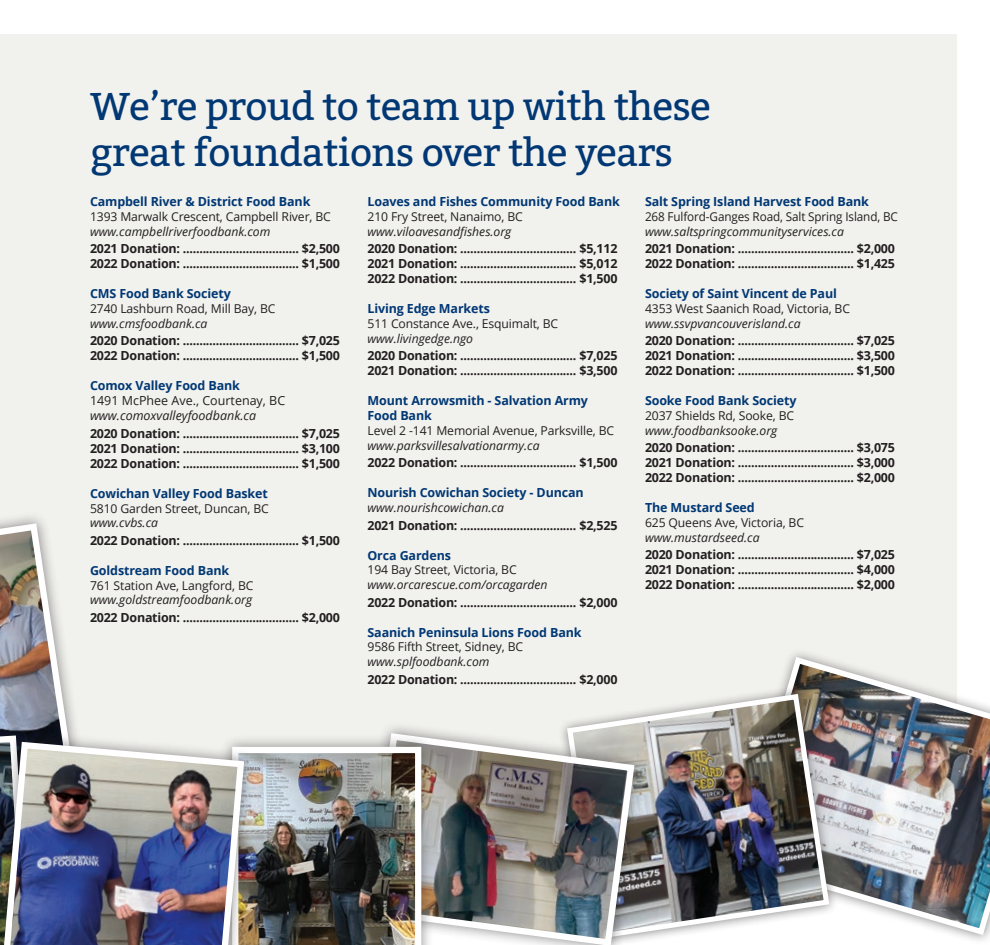
<style>
.page{position:relative;width:990px;height:945px;background:#fff}
.page>*{position:absolute;margin:0;border:0;box-sizing:border-box;transform-origin:0 0}
.Date_-_Donation{font:38.75px/46.5px "Bitter";letter-spacing:-.02em;color:#013874}
.Date_-_Donation-2{font:700 12.5px "Open Sans";letter-spacing:-.02em;color:#231f20}
.Company{font:700 12.5px/15px "Open Sans";letter-spacing:-.01em;color:#013874}
.t1{font:12.5px "Open Sans";color:#231f20}
.Websites{font:italic 12.5px "Open Sans";color:#231f20}
.Company_Address{font:12.25px "Open Sans";letter-spacing:-.01em;color:#231f20}
.Websites-2{font:italic 12.25px "Open Sans";color:#231f20}
.Company_Address-2{font:12.25px "Open Sans";letter-spacing:-.01em;color:#231f20;scale:.96 1}
</style>
<div class="page">
<div style="left:0;top:34px;width:956px;height:855px;background:#f1f1ee"></div>
<img style="left:0;top:520px;width:75px;height:210px">
<div style="left:726px;top:647px;width:264px;height:298px;background:#231f20;opacity:.51"></div>
<img style="left:733px;top:654px;width:257px;height:284px">
<div style="left:557px;top:684px;width:282px;height:261px;background:#231f20;opacity:.51"></div>
<img style="left:564px;top:691px;width:268px;height:251px">
<div style="left:356px;top:721px;width:290px;height:224px;background:#231f20;opacity:.51"></div>
<img style="left:364px;top:730px;width:274px;height:215px">
<div style="left:219px;top:734px;width:215px;height:211px;background:#231f20;opacity:.51"></div>
<img style="left:256px;top:747px;width:165px;height:198px">
<div style="left:0;top:730px;width:256px;height:215px;background:#231f20;opacity:.51"></div>
<img style="left:0;top:738px;width:248px;height:207px">
<p class="Date_-_Donation" style="left:90px;top:82px;width:623px">We’re proud to team up with these great foundations over the years</p>
<p class="Company" style="left:90px;top:194px;width:222px">Campbell River &amp; District Food Bank</p>
<p class="Company_Address" style="left:90px;top:208px;width:242px">1393 Marwalk Crescent, Campbell River, BC</p>
<p class="Websites-2" style="left:90px;top:223px;width:182px">www.campbellriverfoodbank.com</p>
<p class="Date_-_Donation-2" style="left:90px;top:240px;width:252px">2021 Donation: ................................... $2,500</p>
<p class="Date_-_Donation-2" style="left:90px;top:255px;width:252px">2022 Donation: ................................... $1,500</p>
<p class="Company" style="left:90px;top:286px;width:142px">CMS Food Bank Society</p>
<p class="Company_Address" style="left:90px;top:300px;width:187px">2740 Lashburn Road, Mill Bay, BC</p>
<p class="Websites-2" style="left:90px;top:315px;width:119px">www.cmsfoodbank.ca</p>
<p class="Date_-_Donation-2" style="left:90px;top:332px;width:252px">2020 Donation: ................................... $7,025</p>
<p class="Date_-_Donation-2" style="left:90px;top:347px;width:252px">2022 Donation: ................................... $1,500</p>
<p class="Company" style="left:90px;top:378px;width:152px">Comox Valley Food Bank</p>
<p class="t1" style="left:90px;top:392px;width:197px">1491 McPhee Ave., Courtenay, BC</p>
<p class="Websites" style="left:90px;top:407px;width:168px">www.comoxvalleyfoodbank.ca</p>
<p class="Date_-_Donation-2" style="left:90px;top:425px;width:252px">2020 Donation: ................................... $7,025</p>
<p class="Date_-_Donation-2" style="left:90px;top:440px;width:252px">2021 Donation: ................................... $3,100</p>
<p class="Date_-_Donation-2" style="left:90px;top:455px;width:252px">2022 Donation: ................................... $1,500</p>
<p class="Company" style="left:90px;top:486px;width:179px">Cowichan Valley Food Basket</p>
<p class="Company_Address" style="left:90px;top:500px;width:180px">5810 Garden Street, Duncan, BC</p>
<p class="Websites-2" style="left:90px;top:514px;width:70px">www.cvbs.ca</p>
<p class="Date_-_Donation-2" style="left:90px;top:532px;width:252px">2022 Donation: ................................... $1,500</p>
<p class="Company" style="left:90px;top:563px;width:141px">Goldstream Food Bank</p>
<p class="Company_Address" style="left:90px;top:577px;width:165px">761 Station Ave, Langford, BC</p>
<p class="Websites-2" style="left:90px;top:591px;width:164px">www.goldstreamfoodbank.org</p>
<p class="Date_-_Donation-2" style="left:90px;top:609px;width:252px">2022 Donation: ................................... $2,000</p>
<p class="Company" style="left:368px;top:194px;width:254px">Loaves and Fishes Community Food Bank</p>
<p class="Company_Address" style="left:368px;top:208px;width:157px">210 Fry Street, Nanaimo, BC</p>
<p class="Websites-2" style="left:368px;top:223px;width:145px">www.viloavesandfishes.org</p>
<p class="Date_-_Donation-2" style="left:368px;top:240px;width:252px">2020 Donation: ................................... $5,112</p>
<p class="Date_-_Donation-2" style="left:368px;top:255px;width:252px">2021 Donation: ................................... $5,012</p>
<p class="Date_-_Donation-2" style="left:368px;top:270px;width:252px">2022 Donation: ................................... $1,500</p>
<p class="Company" style="left:368px;top:301px;width:124px">Living Edge Markets</p>
<p class="Company_Address" style="left:368px;top:315px;width:192px">511 Constance Ave., Esquimalt, BC</p>
<p class="Websites-2" style="left:368px;top:330px;width:107px">www.livingedge.ngo</p>
<p class="Date_-_Donation-2" style="left:368px;top:347px;width:252px">2020 Donation: ................................... $7,025</p>
<p class="Date_-_Donation-2" style="left:368px;top:362px;width:252px">2021 Donation: ................................... $3,500</p>
<p class="Company" style="left:368px;top:393px;width:222px">Mount Arrowsmith - Salvation Army<br>Food Bank</p>
<p class="Company_Address" style="left:368px;top:422px;width:248px">Level 2 -141 Memorial Avenue, Parksville, BC</p>
<p class="Websites-2" style="left:368px;top:437px;width:174px">www.parksvillesalvationarmy.ca</p>
<p class="Date_-_Donation-2" style="left:368px;top:454px;width:252px">2022 Donation: ................................... $1,500</p>
<p class="Company" style="left:368px;top:485px;width:218px">Nourish Cowichan Society - Duncan</p>
<p class="Websites-2" style="left:368px;top:499px;width:138px">www.nourishcowichan.ca</p>
<p class="Date_-_Donation-2" style="left:368px;top:516px;width:252px">2021 Donation: ................................... $2,525</p>
<p class="Company" style="left:368px;top:547px;width:85px">Orca Gardens</p>
<p class="Company_Address" style="left:368px;top:561px;width:151px">194 Bay Street, Victoria, BC</p>
<p class="Websites-2" style="left:368px;top:576px;width:182px">www.orcarescue.com/orcagarden</p>
<p class="Date_-_Donation-2" style="left:368px;top:593px;width:252px">2022 Donation: ................................... $2,000</p>
<p class="Company" style="left:368px;top:624px;width:216px">Saanich Peninsula Lions Food Bank</p>
<p class="Company_Address" style="left:368px;top:638px;width:157px">9586 Fifth Street, Sidney, BC</p>
<p class="Websites-2" style="left:368px;top:653px;width:124px">www.splfoodbank.com</p>
<p class="Date_-_Donation-2" style="left:368px;top:670px;width:252px">2022 Donation: ................................... $2,000</p>
<p class="Company" style="left:645px;top:194px;width:226px">Salt Spring Island Harvest Food Bank</p>
<p class="Company_Address-2" style="left:645px;top:208px;width:265px">268 Fulford-Ganges Road, Salt Spring Island, BC</p>
<p class="Websites-2" style="left:645px;top:223px;width:201px">www.saltspringcommunityservices.ca</p>
<p class="Date_-_Donation-2" style="left:645px;top:240px;width:252px">2021 Donation: ................................... $2,000</p>
<p class="Date_-_Donation-2" style="left:645px;top:255px;width:252px">2022 Donation: ................................... $1,425</p>
<p class="Company" style="left:645px;top:286px;width:193px">Society of Saint Vincent de Paul</p>
<p class="Company_Address" style="left:645px;top:300px;width:207px">4353 West Saanich Road, Victoria, BC</p>
<p class="Websites-2" style="left:645px;top:315px;width:157px">www.ssvpvancouverisland.ca</p>
<p class="Date_-_Donation-2" style="left:645px;top:332px;width:252px">2020 Donation: ................................... $7,025</p>
<p class="Date_-_Donation-2" style="left:645px;top:347px;width:252px">2021 Donation: ................................... $3,500</p>
<p class="Date_-_Donation-2" style="left:645px;top:362px;width:252px">2022 Donation: ................................... $1,500</p>
<p class="Company" style="left:645px;top:393px;width:153px">Sooke Food Bank Society</p>
<p class="Company_Address" style="left:645px;top:407px;width:151px">2037 Shields Rd, Sooke, BC</p>
<p class="Websites-2" style="left:645px;top:422px;width:134px">www.foodbanksooke.org</p>
<p class="Date_-_Donation-2" style="left:645px;top:439px;width:252px">2020 Donation: ................................... $3,075</p>
<p class="Date_-_Donation-2" style="left:645px;top:454px;width:252px">2021 Donation: ................................... $3,000</p>
<p class="Date_-_Donation-2" style="left:645px;top:469px;width:252px">2022 Donation: ................................... $2,000</p>
<p class="Company" style="left:645px;top:500px;width:111px">The Mustard Seed</p>
<p class="Company_Address" style="left:645px;top:514px;width:161px">625 Queens Ave, Victoria, BC</p>
<p class="Websites-2" style="left:645px;top:529px;width:116px">www.mustardseed.ca</p>
<p class="Date_-_Donation-2" style="left:645px;top:546px;width:252px">2020 Donation: ................................... $7,025</p>
<p class="Date_-_Donation-2" style="left:645px;top:561px;width:252px">2021 Donation: ................................... $4,000</p>
<p class="Date_-_Donation-2" style="left:645px;top:576px;width:252px">2022 Donation: ................................... $2,000</p>
</div>
